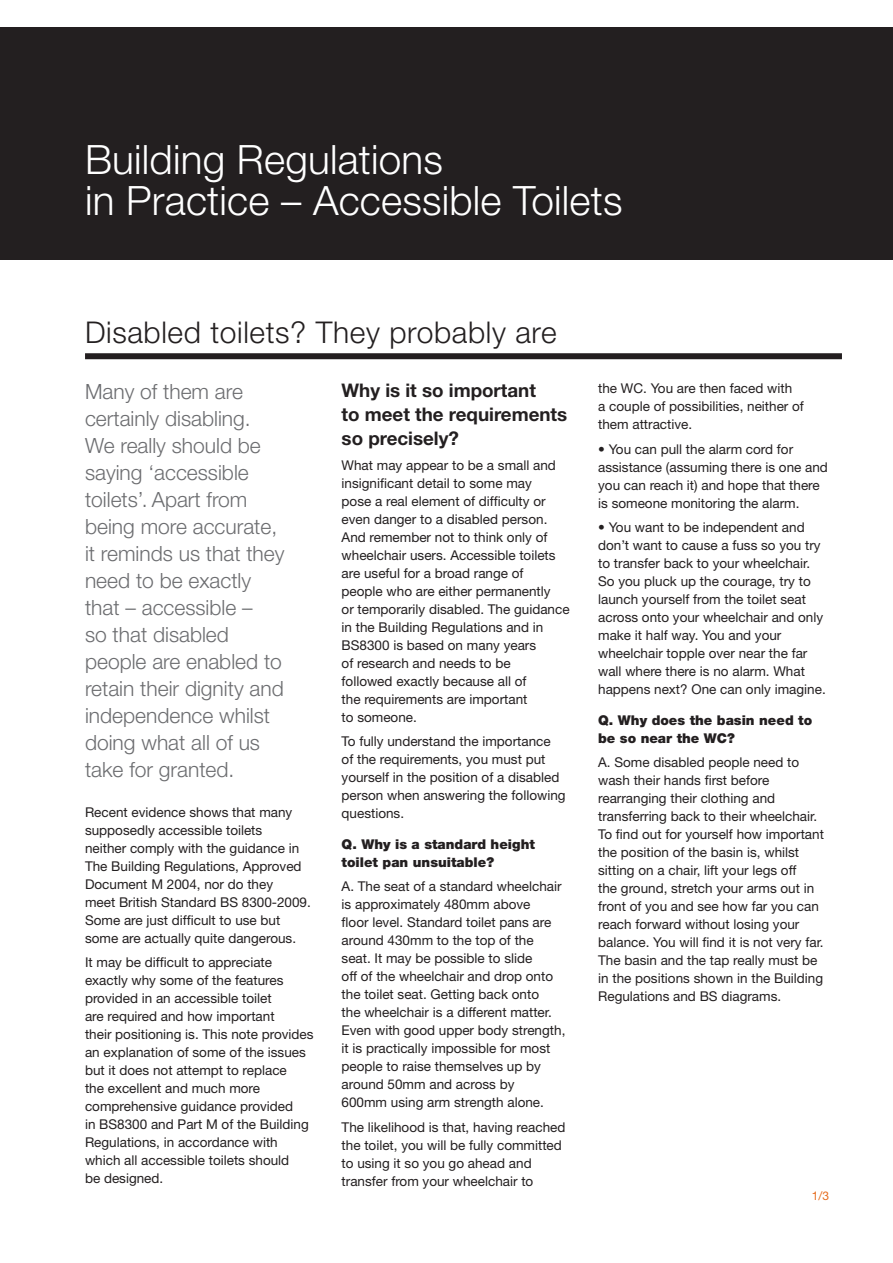
<style>
.page{position:relative;width:893px;height:1263px;background:#fff}
.page>*{position:absolute;margin:0;border:0;box-sizing:border-box;transform-origin:0 0}
.t1{font:300 40.5px/40.5px "Helvetica Neue";letter-spacing:.005em;color:#fff}
.t2{font:300 30px "Helvetica Neue";letter-spacing:.02em;color:#231f20}
.t3{font:300 21px/27px "Helvetica Neue";color:#6c6d70}
.t4{font:700 18.75px/24px "Helvetica Neue";color:#231f20}
.t5{font:13.5px/18px "Helvetica Neue";color:#231f20}
.t6{font:900 13.5px/18px "Helvetica Neue";color:#231f20}
.t7{font:12px "Helvetica Neue";color:#e66c1e}
</style>
<div class="page">
<div style="left:0;top:27px;width:893px;height:233px;background:#231f20"></div>
<div style="left:85px;top:353px;width:757px;height:6px;background:#231f20"></div>
<h1 class="t1" style="left:85px;top:139px;width:539px">Building Regulations<br>in Practice – Accessible Toilets</h1>
<h2 class="t2" style="left:85px;top:314px;width:473px">Disabled toilets? They probably are</h2>
<p class="t3" style="left:85px;top:378px;width:201px">Many of them are certainly disabling.<br>We really should be saying ‘accessible toilets’. Apart from being more accurate, it reminds us that they need to be exactly that – accessible –<br>so that disabled people are enabled to retain their dignity and independence whilst doing what all of us take for granted.</p>
<p class="t5" style="left:85px;top:802px;width:227px">Recent evidence shows that many supposedly accessible toilets<br>neither comply with the guidance in The Building Regulations, Approved Document M 2004, nor do they<br>meet British Standard BS 8300-2009.<br>Some are just difficult to use but some are actually quite dangerous.</p>
<p class="t5" style="left:85px;top:953px;width:230px">It may be difficult to appreciate exactly why some of the features provided in an accessible toilet<br>are required and how important<br>their positioning is. This note provides an explanation of some of the issues but it does not attempt to replace<br>the excellent and much more comprehensive guidance provided<br>in BS8300 and Part M of the Building<br>Regulations, in accordance with which all accessible toilets should<br>be designed.</p>
<h3 class="t4" style="left:342px;top:378px;width:227px">Why is it so important<br>to meet the requirements so precisely?</h3>
<p class="t5" style="left:342px;top:456px;width:230px">What may appear to be a small and insignificant detail to some may<br>pose a real element of difficulty or even danger to a disabled person.<br>And remember not to think only of wheelchair users. Accessible toilets are useful for a broad range of<br>people who are either permanently<br>or temporarily disabled. The guidance in the Building Regulations and in<br>BS8300 is based on many years<br>of research and needs to be<br>followed exactly because all of<br>the requirements are important<br>to someone.</p>
<p class="t5" style="left:342px;top:732px;width:225px">To fully understand the importance of the requirements, you must put yourself in the position of a disabled person when answering the following questions.</p>
<p class="t6" style="left:342px;top:835px;width:195px">Q. Why is a standard height toilet pan unsuitable?</p>
<p class="t5" style="left:342px;top:877px;width:225px">A. The seat of a standard wheelchair is approximately 480mm above<br>floor level. Standard toilet pans are around 430mm to the top of the seat. It may be possible to slide<br>off of the wheelchair and drop onto the toilet seat. Getting back onto<br>the wheelchair is a different matter.<br>Even with good upper body strength, it is practically impossible for most people to raise themselves up by around 50mm and across by<br>600mm using arm strength alone.</p>
<p class="t5" style="left:342px;top:1117px;width:225px">The likelihood is that, having reached the toilet, you will be fully committed to using it so you go ahead and transfer from your wheelchair to</p>
<p class="t5" style="left:598px;top:379px;width:207px">the WC. You are then faced with<br>a couple of possibilities, neither of them attractive.</p>
<p class="t5" style="left:598px;top:440px;width:231px">• You can pull the alarm cord for assistance (assuming there is one and you can reach it) and hope that there is someone monitoring the alarm.</p>
<p class="t5" style="left:598px;top:518px;width:229px">• You want to be independent and don’t want to cause a fuss so you try to transfer back to your wheelchair.<br>So you pluck up the courage, try to launch yourself from the toilet seat across onto your wheelchair and only make it half way. You and your wheelchair topple over near the far wall where there is no alarm. What happens next? One can only imagine.</p>
<p class="t6" style="left:598px;top:711px;width:216px">Q. Why does the basin need to be so near the WC?</p>
<p class="t5" style="left:598px;top:753px;width:227px">A. Some disabled people need to wash their hands first before rearranging their clothing and transferring back to their wheelchair.<br>To find out for yourself how important the position of the basin is, whilst sitting on a chair, lift your legs off<br>the ground, stretch your arms out in front of you and see how far you can reach forward without losing your balance. You will find it is not very far.<br>The basin and the tap really must be in the positions shown in the Building Regulations and BS diagrams.</p>
<p class="t7" style="left:812px;top:1189px;width:19px">1/3</p>
</div>
